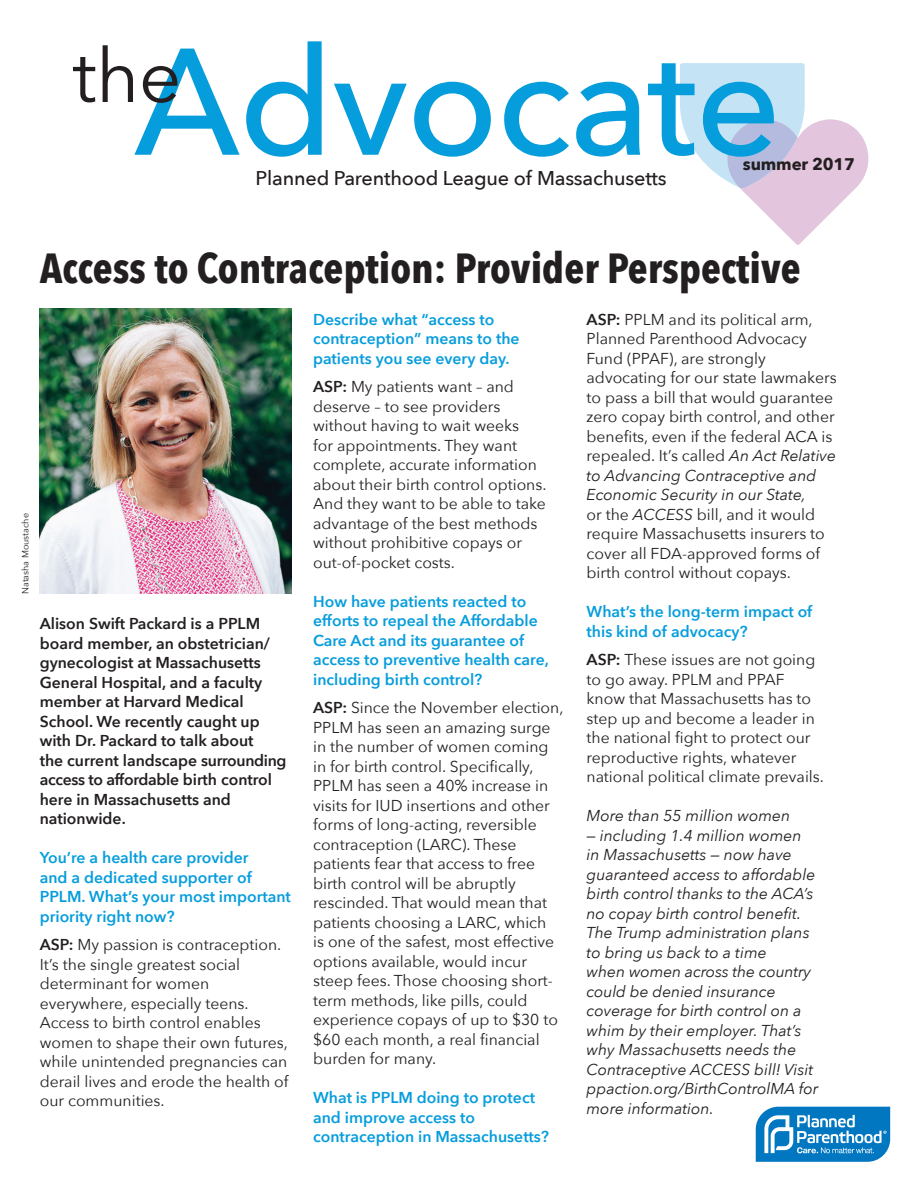
<style>
.page{position:relative;width:918px;height:1188px;background:#fff}
.page>*{position:absolute;margin:0;border:0;box-sizing:border-box;transform-origin:0 0}
.t1{font:500 150px "Avenir Next";letter-spacing:-.01em;color:#069ddc}
.t2{font:75px "Avenir Next";color:#231f20}
.t3{font:700 42px "Avenir Next Condensed";color:#231f20}
.t4{font:500 19.8px "Avenir Next";letter-spacing:-.01em;color:#231f20}
.t5{font:700 16.8px "Avenir Next";letter-spacing:-.01em;color:#231f20}
.t6{font:15.75px/19.5px "Avenir Next";color:#231f20}
.t7{font:600 15.75px/19.5px "Avenir Next";color:#069ddc}
.t8{font:italic 15.75px/19.5px "Avenir Next";color:#231f20}
.t9{font:600 15.75px/19.5px "Avenir Next";color:#231f20}
.t10{font:9px "Avenir Next";color:#231f20}
.s1{font-weight:600}
.s2{font-style:italic}
</style>
<div class="page">
<svg style="left:680px;top:63px;width:188px;height:182px"></svg>
<svg style="left:756px;top:1107px;width:134px;height:55px;background:#3995ce"></svg>
<img style="left:40px;top:309px;width:252px;height:285px">
<p class="t1" style="left:134px;top:-25px;width:649px">Advocate</p>
<p class="t2" style="left:73px;top:13px;width:110px">the</p>
<p class="t5" style="left:743px;top:150px;width:114px">summer 2017</p>
<p class="t4" style="left:256px;top:161px;width:412px">Planned Parenthood League of Massachusetts</p>
<p class="t10" style="left:18px;top:594px;width:82px;rotate:-90deg">Natasha Moustache</p>
<p class="t3" style="left:40px;top:242px;width:762px">Access to Contraception: Provider Perspective</p>
<p class="t9" style="left:40px;top:614px;width:222px">Alison Swift Packard is a PPLM</p>
<p class="t9" style="left:40px;top:633px;width:232px">board member, an obstetrician/ gynecologist at Massachusetts<br>General Hospital, and a faculty member at Harvard Medical<br>School. We recently caught up with Dr. Packard to talk about</p>
<p class="t9" style="left:40px;top:750px;width:248px">the current landscape surrounding access to affordable birth control here in Massachusetts and nationwide.</p>
<p class="t7" style="left:40px;top:848px;width:210px">You’re a health care provider</p>
<p class="t7" style="left:40px;top:867px;width:214px">and a dedicated supporter of</p>
<p class="t7" style="left:40px;top:887px;width:253px">PPLM. What’s your most important priority right now?</p>
<p class="t6" style="left:40px;top:934px;width:250px"><span class="s1">ASP:</span> My passion is contraception.<br>It’s the single greatest social determinant for women everywhere, especially teens.<br>Access to birth control enables women to shape their own futures, while unintended pregnancies can derail lives and erode the health of our communities.</p>
<p class="t7" style="left:313px;top:309px;width:208px">Describe what “access to contraception” means to the patients you see every day.</p>
<p class="t6" style="left:313px;top:376px;width:235px"><span class="s1">ASP:</span> My patients want – and deserve – to see providers without having to wait weeks<br>for appointments. They want complete, accurate information about their birth control options.<br>And they want to be able to take advantage of the best methods without prohibitive copays or out-of-pocket costs.</p>
<p class="t7" style="left:313px;top:591px;width:237px">How have patients reacted to efforts to repeal the Affordable<br>Care Act and its guarantee of access to preventive health care, including birth control?</p>
<p class="t6" style="left:313px;top:697px;width:252px"><span class="s1">ASP:</span> Since the November election,</p>
<p class="t6" style="left:313px;top:717px;width:246px">PPLM has seen an amazing surge in the number of women coming in for birth control. Specifically,<br>PPLM has seen a 40% increase in visits for IUD insertions and other forms of long-acting, reversible contraception (LARC). These patients fear that access to free birth control will be abruptly rescinded. That would mean that patients choosing a LARC, which is one of the safest, most effective options available, would incur steep fees. Those choosing short&shy;term methods, like pills, could experience copays of up to $30 to $60 each month, a real financial burden for many.</p>
<p class="t7" style="left:313px;top:1087px;width:223px">What is PPLM doing to protect</p>
<p class="t7" style="left:313px;top:1107px;width:237px">and improve access to contraception in Massachusetts?</p>
<p class="t6" style="left:587px;top:309px;width:252px"><span class="s1">ASP:</span> PPLM and its political arm,<br>Planned Parenthood Advocacy<br>Fund (PPAF), are strongly advocating for our state lawmakers to pass a bill that would guarantee zero copay birth control, and other benefits, even if the federal ACA is repealed. It’s called <span class="s2">An Act Relative to Advancing Contraceptive and<br>Economic Security in our State,<br></span>or the <span class="s2">ACCESS</span> bill, and it would require Massachusetts insurers to cover all FDA-approved forms of birth control without copays.</p>
<p class="t7" style="left:587px;top:601px;width:227px">What’s the long-term impact of this kind of advocacy?</p>
<p class="t6" style="left:587px;top:649px;width:239px"><span class="s1">ASP:</span> These issues are not going to go away. PPLM and PPAF know that Massachusetts has to step up and become a leader in the national fight to protect our reproductive rights, whatever national political climate prevails.</p>
<p class="t8" style="left:587px;top:805px;width:205px">More than 55 million women</p>
<p class="t8" style="left:587px;top:825px;width:230px">— including 1.4 million women in Massachusetts — now have guaranteed access to affordable birth control thanks to the ACA’s</p>
<p class="t8" style="left:587px;top:903px;width:216px">no copay birth control benefit.</p>
<p class="t8" style="left:587px;top:922px;width:225px">The Trump administration plans</p>
<p class="t8" style="left:587px;top:942px;width:182px">to bring us back to a time</p>
<p class="t8" style="left:587px;top:961px;width:233px">when women across the country could be denied insurance coverage for birth control on a whim by their employer. That’s why Massachusetts needs the<br>Contraceptive ACCESS bill! Visit ppaction.org/BirthControlMA for more information.</p>
</div>
